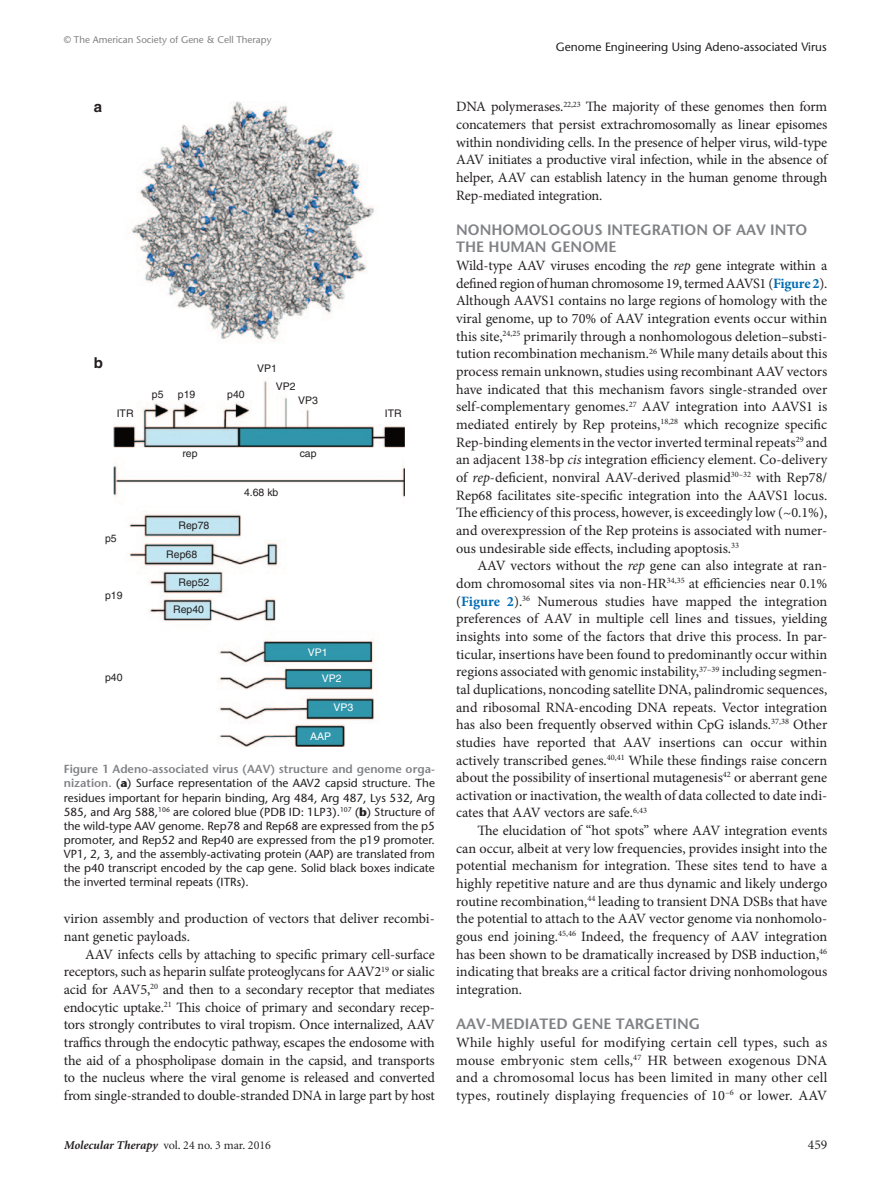
<style>
.page{position:relative;width:893px;height:1187px;background:#fff}
.page>*{position:absolute;margin:0;border:0;box-sizing:border-box;transform-origin:0 0}
.t1{font:600 15px/17.7px "ITC Stone Sans";color:#808285}
.t2{font:700 15px "Helvetica";color:#231f20}
.t3{font:14.25px/17.7px "Minion Pro";letter-spacing:-.005em;color:#231f20;text-align:justify}
.t4{font:13.5px "Minion";color:#231f20}
.t5{font:12px "Stone Sans";color:#231f20}
.t6{font:12px "Minion";color:#231f20}
.t7{font:11.7px/14.1px "Stone Sans";color:#231f20;text-align:justify}
.t8{font:600 11.7px "ITC Stone Sans";color:#808285}
.t9{font:10.5px "Helvetica";color:#231f20}
.t10{font:10.5px "Helvetica";color:#fff}
.t11{font:9.75px "Stone Sans";color:#808285}
.s1{font-family:"ITC Stone Sans";font-weight:600;color:#808285}
.s2{font-weight:700}
.s3{font-style:italic}
.s4{font-weight:700;color:#006cb3}
.s5{font-weight:700;font-style:italic}
</style>
<div class="page">
<img style="left:114px;top:102px;width:291px;height:644px">
<p class="t11" style="left:64px;top:34px;width:209px">© The American Society of Gene &amp; Cell Therapy</p>
<p class="t2" style="left:94px;top:98px;width:10px">a</p>
<p class="t2" style="left:94px;top:353px;width:11px">b</p>
<p class="t9" style="left:117px;top:407px;width:18px">ITR</p>
<p class="t9" style="left:105px;top:532px;width:13px">p5</p>
<p class="t9" style="left:105px;top:589px;width:19px">p19</p>
<p class="t9" style="left:105px;top:671px;width:19px">p40</p>
<p class="t9" style="left:152px;top:388px;width:13px">p5</p>
<p class="t9" style="left:178px;top:388px;width:19px">p19</p>
<p class="t9" style="left:227px;top:388px;width:19px">p40</p>
<p class="t9" style="left:257px;top:362px;width:21px">VP1</p>
<p class="t9" style="left:276px;top:380px;width:21px">VP2</p>
<p class="t9" style="left:298px;top:394px;width:21px">VP3</p>
<p class="t9" style="left:182px;top:447px;width:17px">rep</p>
<p class="t9" style="left:300px;top:447px;width:18px">cap</p>
<p class="t9" style="left:244px;top:486px;width:36px">4.68 kb</p>
<p class="t9" style="left:178px;top:518px;width:32px">Rep78</p>
<p class="t9" style="left:166px;top:547px;width:32px">Rep68</p>
<p class="t9" style="left:178px;top:576px;width:32px">Rep52</p>
<p class="t9" style="left:173px;top:603px;width:32px">Rep40</p>
<p class="t10" style="left:308px;top:645px;width:21px">VP1</p>
<p class="t10" style="left:322px;top:672px;width:21px">VP2</p>
<p class="t10" style="left:334px;top:701px;width:21px">VP3</p>
<p class="t10" style="left:310px;top:729px;width:23px">AAP</p>
<p class="t9" style="left:385px;top:407px;width:18px">ITR</p>
<p class="t8" style="left:64px;top:762px;width:373px">Figure 1 Adeno-associated virus (AAV) structure and genome orga-</p>
<p class="t7" style="left:64px;top:776px;width:373px"><span class="s1">nization.</span> (<span class="s2">a</span>) Surface representation of the AAV2 capsid structure. The residues important for heparin binding, Arg 484, Arg 487, Lys 532, Arg 585, and Arg 588,<sup>106</sup> are colored blue (PDB ID: 1LP3).<sup>107</sup> (<span class="s2">b</span>) Structure of the wild-type AAV genome. Rep78 and Rep68 are expressed from the p5 promoter, and Rep52 and Rep40 are expressed from the p19 promoter.<br>VP1, 2, 3, and the assembly-activating protein (AAP) are translated from the p40 transcript encoded by the cap gene. Solid black boxes indicate the inverted terminal repeats (ITRs).</p>
<p class="t3" style="left:64px;top:910px;width:373px">virion assembly and production of vectors that deliver recombi&shy;nant genetic payloads.</p>
<p class="t3" style="left:64px;top:945px;width:373px;text-indent:21px">AAV infects cells by attaching to specific primary cell-surface receptors, such as heparin sulfate proteoglycans for AAV2<sup>19</sup> or sialic acid for AAV5,<sup>20</sup> and then to a secondary receptor that mediates endocytic uptake.<sup>21</sup> This choice of primary and secondary recep&shy;tors strongly contributes to viral tropism. Once internalized, AAV traffics through the endocytic pathway, escapes the endosome with the aid of a phospholipase domain in the capsid, and transports to the nucleus where the viral genome is released and converted from single-stranded to double-stranded DNA in large part by host</p>
<p class="t5" style="left:556px;top:39px;width:272px">Genome Engineering Using Adeno-associated Virus</p>
<p class="t3" style="left:456px;top:98px;width:373px">DNA polymerases.<sup>22,23</sup> The majority of these genomes then form concatemers that persist extrachromosomally as linear episomes within nondividing cells. In the presence of helper virus, wild-type AAV initiates a productive viral infection, while in the absence of helper, AAV can establish latency in the human genome through Rep-mediated integration.</p>
<p class="t1" style="left:456px;top:221px;width:353px">NONHOMOLOGOUS INTEGRATION OF AAV INTO<br>THE HUMAN GENOME</p>
<p class="t3" style="left:456px;top:257px;width:373px">Wild-type AAV viruses encoding the <span class="s3">rep</span> gene integrate within a defined region of human chromosome 19, termed AAVS1 (<span class="s4">Figure 2</span>).<br>Although AAVS1 contains no large regions of homology with the viral genome, up to 70% of AAV integration events occur within this site,<sup>24,25</sup> primarily through a nonhomologous deletion–substi&shy;tution recombination mechanism.<sup>26</sup> While many details about this process remain unknown, studies using recombinant AAV vectors have indicated that this mechanism favors single-stranded over self-complementary genomes.<sup>27</sup> AAV integration into AAVS1 is mediated entirely by Rep proteins,<sup>18,28</sup> which recognize specific Rep-binding elements in the vector inverted terminal repeats<sup>29</sup> and an adjacent 138-bp <span class="s3">cis</span> integration efficiency element. Co-delivery of <span class="s3">rep</span>-deficient, nonviral AAV-derived plasmid<sup>30–32</sup> with Rep78/ Rep68 facilitates site-specific integration into the AAVS1 locus.<br>The efficiency of this process, however, is exceedingly low (~0.1%), and overexpression of the Rep proteins is associated with numer&shy;ous undesirable side effects, including apoptosis.<sup>33</sup></p>
<p class="t3" style="left:456px;top:557px;width:373px;text-indent:21px">AAV vectors without the <span class="s3">rep</span> gene can also integrate at ran&shy;dom chromosomal sites via non-HR<sup>34,35</sup> at efficiencies near 0.1% (<span class="s4">Figure 2</span>).<sup>36</sup> Numerous studies have mapped the integration preferences of AAV in multiple cell lines and tissues, yielding insights into some of the factors that drive this process. In par&shy;ticular, insertions have been found to predominantly occur within regions associated with genomic instability,<sup>37–39</sup> including segmen&shy;tal duplications, noncoding satellite DNA, palindromic sequences, and ribosomal RNA-encoding DNA repeats. Vector integration has also been frequently observed within CpG islands.<sup>37,38</sup> Other studies have reported that AAV insertions can occur within actively transcribed genes.<sup>40,41</sup> While these findings raise concern about the possibility of insertional mutagenesis<sup>42</sup> or aberrant gene activation or inactivation, the wealth of data collected to date indi&shy;cates that AAV vectors are safe.<sup>6,43</sup></p>
<p class="t3" style="left:456px;top:821px;width:373px;text-indent:21px">The elucidation of “hot spots” where AAV integration events can occur, albeit at very low frequencies, provides insight into the potential mechanism for integration. These sites tend to have a highly repetitive nature and are thus dynamic and likely undergo routine recombination,<sup>44</sup> leading to transient DNA DSBs that have the potential to attach to the AAV vector genome via nonhomolo&shy;gous end joining.<sup>45,46</sup> Indeed, the frequency of AAV integration has been shown to be dramatically increased by DSB induction,<sup>46 </sup>indicating that breaks are a critical factor driving nonhomologous integration.</p>
<p class="t1" style="left:456px;top:1015px;width:246px">AAV-MEDIATED GENE TARGETING</p>
<p class="t3" style="left:456px;top:1033px;width:373px">While highly useful for modifying certain cell types, such as mouse embryonic stem cells,<sup>47</sup> HR between exogenous DNA and a chromosomal locus has been limited in many other cell types, routinely displaying frequencies of 10<sup>–6</sup> or lower. AAV</p>
<p class="t6" style="left:64px;top:1139px;width:209px"><span class="s5">Molecular Therapy</span> vol. 24 no. 3 mar. 2016</p>
<p class="t4" style="left:808px;top:1138px;width:21px">459</p>
</div>
